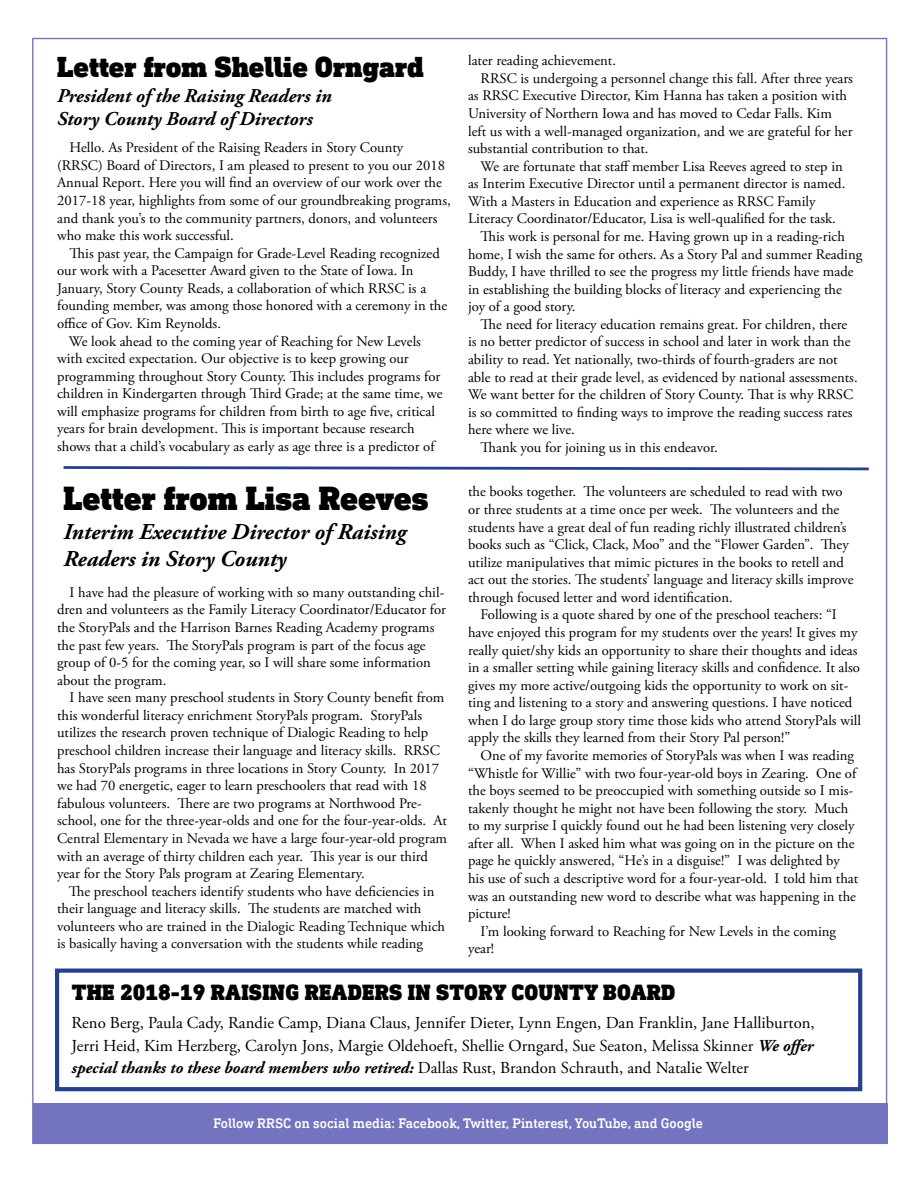
<style>
.page{position:relative;width:918px;height:1188px;background:#fff}
.page>*{position:absolute;margin:0;border:0;box-sizing:border-box;transform-origin:0 0}
.t1{font:900 33.9px "DIN Next Slab Pro";color:#000}
.t2{font:900 29.25px "DIN Next Slab Pro";color:#000}
.t3{font:italic 700 22.65px/27.2px "Adobe Garamond Pro";color:#000}
.t4{font:900 22.35px "DIN Next Slab Pro";letter-spacing:.01em;color:#000}
.t5{font:italic 700 19.5px/23.4px "Adobe Garamond Pro";color:#000}
.t6{font:16.8px/22.4px "Adobe Garamond Pro";color:#000;text-align:justify}
.t7{font:14.7px/17.5px "Adobe Garamond Pro";color:#000}
.t8{font:500 13.95px "DIN Next Slab Pro";color:#fff}
.s1{font-weight:700;font-style:italic}
</style>
<div class="page">
<div style="left:33px;top:1103px;width:854px;height:40px;background:#7473c0"></div>
<svg style="left:63px;top:466px;width:806px;height:5px"></svg>
<div style="left:55px;top:969px;width:807px;height:122px;border:4px solid #25408f"></div>
<h2 class="t2" style="left:57px;top:49px;width:368px">Letter from Shellie Orngard</h2>
<h3 class="t5" style="left:57px;top:84px;width:276px">President of the Raising Readers in<br>Story County Board of Directors</h3>
<p class="t7" style="left:57px;top:139px;width:395px;text-indent:13px">Hello. As President of the Raising Readers in Story County (RRSC) Board of Directors, I am pleased to present to you our 2018<br>Annual Report. Here you will find an overview of our work over the 2017-18 year, highlights from some of our groundbreaking programs, and thank you’s to the community partners, donors, and volunteers who make this work successful.</p>
<p class="t7" style="left:70px;top:245px;width:372px">This past year, the Campaign for Grade-Level Reading recognized</p>
<p class="t7" style="left:57px;top:262px;width:358px">our work with a Pacesetter Award given to the State of Iowa. In</p>
<p class="t7" style="left:57px;top:280px;width:371px">January, Story County Reads, a collaboration of which RRSC is a</p>
<p class="t7" style="left:57px;top:297px;width:392px">founding member, was among those honored with a ceremony in the</p>
<p class="t7" style="left:57px;top:315px;width:165px">office of Gov. Kim Reynolds.</p>
<p class="t7" style="left:69px;top:333px;width:354px">We look ahead to the coming year of Reaching for New Levels</p>
<p class="t7" style="left:57px;top:350px;width:353px">with excited expectation. Our objective is to keep growing our</p>
<p class="t7" style="left:57px;top:368px;width:385px">programming throughout Story County. This includes programs for</p>
<p class="t7" style="left:57px;top:385px;width:387px">children in Kindergarten through Third Grade; at the same time, we</p>
<p class="t7" style="left:57px;top:403px;width:379px">will emphasize programs for children from birth to age five, critical</p>
<p class="t7" style="left:57px;top:421px;width:359px">years for brain development. This is important because research</p>
<p class="t7" style="left:57px;top:438px;width:379px">shows that a child’s vocabulary as early as age three is a predictor of</p>
<h1 class="t1" style="left:64px;top:478px;width:367px">Letter from Lisa Reeves</h1>
<h3 class="t3" style="left:64px;top:518px;width:344px">Interim Executive Director of Raising<br>Readers in Story County</h3>
<p class="t7" style="left:57px;top:584px;width:391px;text-indent:13px">I have had the pleasure of working with so many outstanding chil&shy;dren and volunteers as the Family Literacy Coordinator/Educator for the StoryPals and the Harrison Barnes Reading Academy programs the past few years. The StoryPals program is part of the focus age group of 0-5 for the coming year, so I will share some information about the program.</p>
<p class="t7" style="left:57px;top:689px;width:392px;text-indent:13px">I have seen many preschool students in Story County benefit from this wonderful literacy enrichment StoryPals program. StoryPals utilizes the research proven technique of Dialogic Reading to help preschool children increase their language and literacy skills. RRSC has StoryPals programs in three locations in Story County. In 2017 we had 70 energetic, eager to learn preschoolers that read with 18 fabulous volunteers. There are two programs at Northwood Pre&shy;school, one for the three-year-olds and one for the four-year-olds. At Central Elementary in Nevada we have a large four-year-old program with an average of thirty children each year. This year is our third year for the Story Pals program at Zearing Elementary.</p>
<p class="t7" style="left:57px;top:883px;width:389px;text-indent:12px">The preschool teachers identify students who have deficiencies in their language and literacy skills. The students are matched with volunteers who are trained in the Dialogic Reading Technique which is basically having a conversation with the students while reading</p>
<p class="t7" style="left:468px;top:52px;width:149px">later reading achievement.</p>
<p class="t7" style="left:481px;top:70px;width:374px">RRSC is undergoing a personnel change this fall. After three years</p>
<p class="t7" style="left:468px;top:87px;width:381px">as RRSC Executive Director, Kim Hanna has taken a position with</p>
<p class="t7" style="left:468px;top:105px;width:365px">University of Northern Iowa and has moved to Cedar Falls. Kim</p>
<p class="t7" style="left:468px;top:123px;width:386px">left us with a well-managed organization, and we are grateful for her</p>
<p class="t7" style="left:468px;top:140px;width:182px">substantial contribution to that.</p>
<p class="t7" style="left:481px;top:158px;width:364px">We are fortunate that staff member Lisa Reeves agreed to step in</p>
<p class="t7" style="left:468px;top:175px;width:379px">as Interim Executive Director until a permanent director is named.</p>
<p class="t7" style="left:468px;top:193px;width:349px">With a Masters in Education and experience as RRSC Family</p>
<p class="t7" style="left:468px;top:210px;width:369px">Literacy Coordinator/Educator, Lisa is well-qualified for the task.</p>
<p class="t7" style="left:481px;top:228px;width:366px">This work is personal for me. Having grown up in a reading-rich</p>
<p class="t7" style="left:468px;top:246px;width:396px">home, I wish the same for others. As a Story Pal and summer Reading</p>
<p class="t7" style="left:468px;top:263px;width:387px">Buddy, I have thrilled to see the progress my little friends have made</p>
<p class="t7" style="left:468px;top:281px;width:375px">in establishing the building blocks of literacy and experiencing the</p>
<p class="t7" style="left:468px;top:298px;width:109px">joy of a good story.</p>
<p class="t7" style="left:481px;top:316px;width:368px">The need for literacy education remains great. For children, there</p>
<p class="t7" style="left:468px;top:334px;width:384px">is no better predictor of success in school and later in work than the</p>
<p class="t7" style="left:468px;top:351px;width:371px">ability to read. Yet nationally, two-thirds of fourth-graders are not</p>
<p class="t7" style="left:468px;top:369px;width:391px">able to read at their grade level, as evidenced by national assessments.</p>
<p class="t7" style="left:468px;top:386px;width:387px">We want better for the children of Story County. That is why RRSC</p>
<p class="t7" style="left:468px;top:404px;width:386px">is so committed to finding ways to improve the reading success rates</p>
<p class="t7" style="left:468px;top:421px;width:108px">here where we live.</p>
<p class="t7" style="left:481px;top:439px;width:239px">Thank you for joining us in this endeavor.</p>
<p class="t7" style="left:468px;top:483px;width:387px">the books together. The volunteers are scheduled to read with two or three students at a time once per week. The volunteers and the students have a great deal of fun reading richly illustrated children’s books such as “Click, Clack, Moo” and the “Flower Garden”. They utilize manipulatives that mimic pictures in the books to retell and act out the stories. The students’ language and literacy skills improve through focused letter and word identification.</p>
<p class="t7" style="left:468px;top:606px;width:394px;text-indent:13px">Following is a quote shared by one of the preschool teachers: “I have enjoyed this program for my students over the years! It gives my really quiet/shy kids an opportunity to share their thoughts and ideas in a smaller setting while gaining literacy skills and confidence. It also gives my more active/outgoing kids the opportunity to work on sit&shy;ting and listening to a story and answering questions. I have noticed when I do large group story time those kids who attend StoryPals will apply the skills they learned from their Story Pal person!”</p>
<p class="t7" style="left:481px;top:747px;width:375px">One of my favorite memories of StoryPals was when I was reading</p>
<p class="t7" style="left:468px;top:765px;width:390px">“Whistle for Willie” with two four-year-old boys in Zearing. One of</p>
<p class="t7" style="left:468px;top:782px;width:387px">the boys seemed to be preoccupied with something outside so I mis-</p>
<p class="t7" style="left:468px;top:800px;width:382px">takenly thought he might not have been following the story. Much</p>
<p class="t7" style="left:468px;top:817px;width:388px">to my surprise I quickly found out he had been listening very closely</p>
<p class="t7" style="left:468px;top:835px;width:388px">after all. When I asked him what was going on in the picture on the</p>
<p class="t7" style="left:468px;top:853px;width:373px">page he quickly answered, “He’s in a disguise!” I was delighted by</p>
<p class="t7" style="left:468px;top:870px;width:392px">his use of such a descriptive word for a four-year-old. I told him that</p>
<p class="t7" style="left:468px;top:888px;width:389px">was an outstanding new word to describe what was happening in the</p>
<p class="t7" style="left:468px;top:905px;width:44px">picture!</p>
<p class="t7" style="left:481px;top:923px;width:357px">I’m looking forward to Reaching for New Levels in the coming</p>
<p class="t7" style="left:468px;top:940px;width:28px">year!</p>
<h3 class="t4" style="left:72px;top:979px;width:605px">THE 2018-19 RAISING READERS IN STORY COUNTY BOARD</h3>
<p class="t6" style="left:72px;top:1012px;width:745px">Reno Berg, Paula Cady, Randie Camp, Diana Claus, Jennifer Dieter, Lynn Engen, Dan Franklin, Jane Halliburton, Jerri Heid, Kim Herzberg, Carolyn Jons, Margie Oldehoeft, Shellie Orngard, Sue Seaton, Melissa Skinner <span class="s1">We offer special thanks to these board members who retired:</span> Dallas Rust, Brandon Schrauth, and Natalie Welter</p>
<p class="t8" style="left:214px;top:1115px;width:491px">Follow RRSC on social media: Facebook, Twitter, Pinterest, YouTube, and Google</p>
</div>
